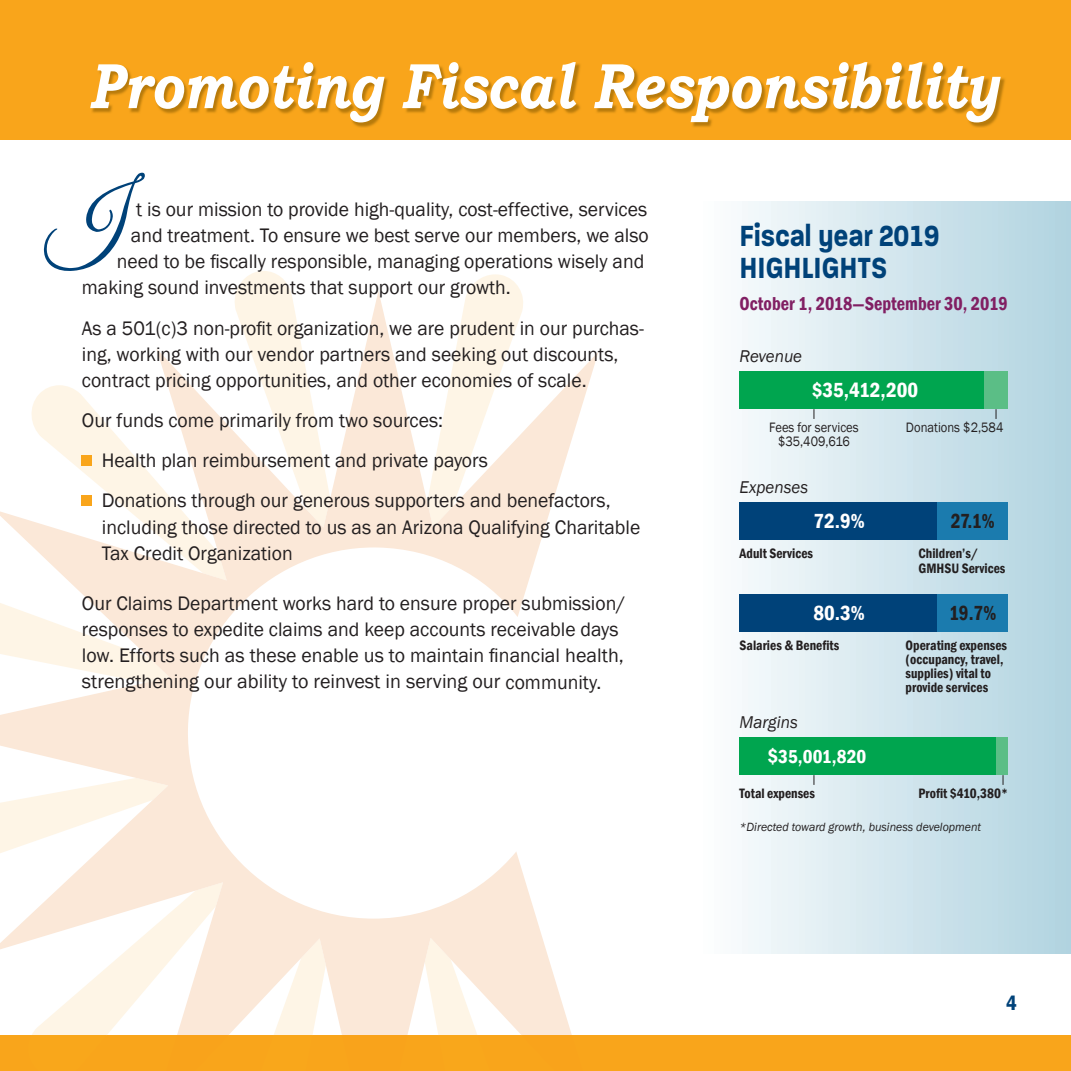
<style>
.page{position:relative;width:1071px;height:1071px;background:#fff}
.page>*{position:absolute;margin:0;border:0;box-sizing:border-box;transform-origin:0 0}
.t1{font:italic 700 64.23px "Bookman Old Style";color:#fff;scale:.84 1}
.t2{font:700 31.5px/31.5px "Paralucent Text";letter-spacing:-.01em;color:#004279;scale:.81 1}
.t3{font:600 condensed 21px "Franklin Gothic";color:#fff}
.t4{font:600 condensed 21px "Franklin Gothic";color:#231f20;scale:.92 1}
.t5{font:600 condensed 21px "Franklin Gothic";color:#004279}
.t6{font:20.12px/26.2px "Franklin Gothic";color:#231f20}
.t7{font:600 condensed 19.25px "Franklin Gothic";color:#811f63;scale:.95 1}
.t8{font:600 condensed 19.25px "Franklin Gothic";color:#fff}
.t9{font:italic 17.5px "Franklin Gothic";color:#231f20}
.t10{font:600 condensed 14px/14px "Franklin Gothic";color:#231f20}
.t11{font:14px/14px "Franklin Gothic";color:#231f20;text-align:center;scale:.9 1}
.t12{font:italic 12.25px "Franklin Gothic";color:#231f20}
.s1{font-size:21px}
</style>
<div class="page">
<div style="left:0;top:1035px;width:1071px;height:36px;background:#f9a51b"></div>
<div style="left:0;top:0;width:1071px;height:140px;background:#f9a51b"></div>
<img style="left:92px;top:63px;width:913px;height:65px">
<svg style="left:468px;top:274px;width:53px;height:17px"></svg>
<svg style="left:0;top:291px;width:599px;height:659px"></svg>
<svg style="left:25px;top:882px;width:558px;height:153px"></svg>
<div style="left:699px;top:202px;width:372px;height:752px;background:linear-gradient(to right,#fcfdfe,#b0d3e0)"></div>
<div style="left:740px;top:371px;width:268px;height:38px;background:#00a54f"></div>
<div style="left:740px;top:737px;width:268px;height:38px;background:#00a54f"></div>
<div style="left:984px;top:371px;width:24px;height:38px;background:#5bbe86"></div>
<div style="left:996px;top:737px;width:12px;height:38px;background:#5bbe86"></div>
<div style="left:740px;top:502px;width:268px;height:38px;background:#004279"></div>
<div style="left:740px;top:594px;width:268px;height:38px;background:#004279"></div>
<div style="left:937px;top:502px;width:71px;height:38px;background:#1b7bae"></div>
<div style="left:937px;top:594px;width:71px;height:38px;background:#1b7bae"></div>
<svg style="left:28px;top:271px;width:302px;height:310px"></svg>
<h1 class="t1" style="left:88px;top:39px;width:1084px">Promoting Fiscal Responsibility</h1>
<p class="t6" style="left:136px;top:196px;width:513px">t is our mission to provide high-quality, cost-effective, services</p>
<p class="t6" style="left:131px;top:223px;width:519px">and treatment. To ensure we best serve our members, we also</p>
<p class="t6" style="left:117px;top:249px;width:529px">need to be fiscally responsible, managing operations wisely and</p>
<p class="t6" style="left:82px;top:275px;width:430px">making sound investments that support our growth.</p>
<p class="t6" style="left:82px;top:315px;width:564px">As a 501(c)3 non-profit organization, we are prudent in our purchas&shy;ing, working with our vendor partners and seeking out discounts, contract pricing opportunities, and other economies of scale.</p>
<p class="t6" style="left:102px;top:401px;width:510px;line-height:40.1px;text-indent:-20px">Our funds come primarily from two sources:<br>Health plan reimbursement and private payors<br>Donations through our generous supporters and benefactors,</p>
<p class="t6" style="left:102px;top:514px;width:540px">including those directed to us as an Arizona Qualifying Charitable<br>Tax Credit Organization</p>
<p class="t6" style="left:82px;top:590px;width:545px">Our Claims Department works hard to ensure proper submission/ responses to expedite claims and keep accounts receivable days low. Efforts such as these enable us to maintain financial health, strengthening our ability to reinvest in serving our community.</p>
<h2 class="t2" style="left:740px;top:220px;width:248px">Fiscal year 2019<br>HIGHLIGHTS</h2>
<p class="t7" style="left:740px;top:291px;width:284px">October 1, 2018—September 30, 2019</p>
<p class="t9" style="left:740px;top:345px;width:64px">Revenue</p>
<p class="t3" style="left:812px;top:376px;width:108px">$35,412,200</p>
<p class="t11" style="left:769px;top:421px;width:101px">Fees for services $35,409,616</p>
<p class="t9" style="left:740px;top:476px;width:70px">Expenses</p>
<p class="t3" style="left:813px;top:507px;width:53px">72.9%</p>
<p class="t10" style="left:740px;top:546px;width:75px">Adult Services</p>
<p class="t3" style="left:813px;top:599px;width:53px">80.3%</p>
<p class="t10" style="left:740px;top:638px;width:101px">Salaries &amp; Benefits</p>
<p class="t9" style="left:740px;top:711px;width:60px">Margins</p>
<p class="t8" style="left:768px;top:744px;width:100px"><span class="s1">$</span>35,001,820</p>
<p class="t11" style="left:906px;top:421px;width:110px">Donations $2,584</p>
<p class="t4" style="left:951px;top:507px;width:49px">27.1%</p>
<p class="t10" style="left:919px;top:545px;width:89px;line-height:15.8px">Children’s/<br>GMHSU Services</p>
<p class="t4" style="left:949px;top:599px;width:53px">19.7%</p>
<p class="t10" style="left:906px;top:638px;width:103px">Operating expenses (occupancy, travel, supplies) vital to provide services</p>
<p class="t10" style="left:919px;top:786px;width:91px">Profit $410,380*</p>
<p class="t10" style="left:740px;top:786px;width:77px">Total expenses</p>
<p class="t12" style="left:740px;top:819px;width:243px">*Directed toward growth, business development</p>
<p class="t5" style="left:1006px;top:989px;width:12px">4</p>
</div>
